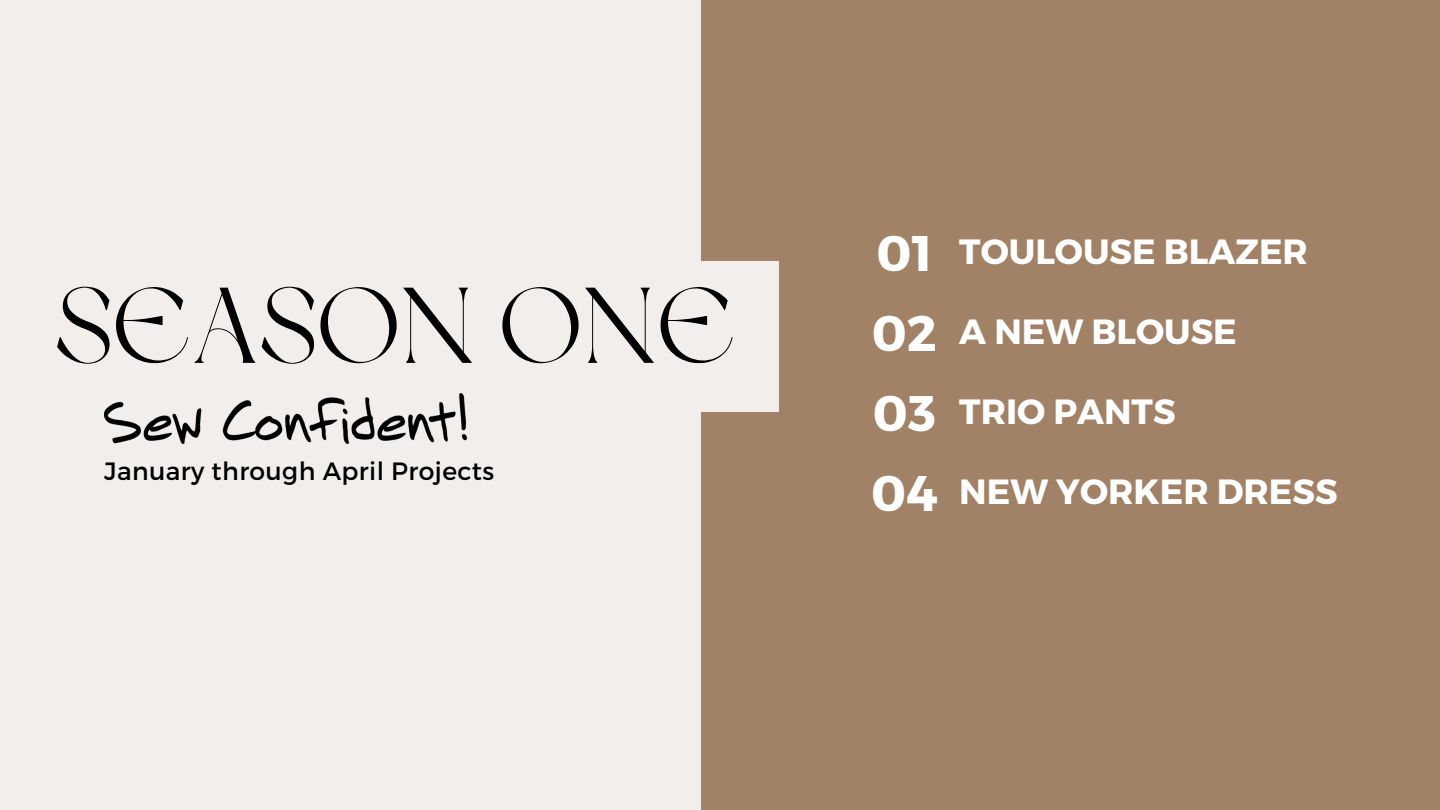
<style>
.page{position:relative;width:1440px;height:810px;background:#f1eeeb}
.page>*{position:absolute;margin:0;border:0;box-sizing:border-box;transform-origin:0 0}
.t1{font:107.2px "Dream Avenue";color:#000}
.t2{font:700 50px "Montserrat";color:#fff}
.t3{font:700 35px "Montserrat";color:#fff}
.t4{font:25px "Montserrat";letter-spacing:.015em;color:#000}
</style>
<div class="page">
<div style="left:702px;top:0;width:738px;height:810px;background:#a28267"></div>
<div style="left:11px;top:261px;width:768px;height:150px;background:#f1eeeb"></div>
<img style="left:104px;top:393px;width:362px;height:51px">
<p class="t1" style="left:54px;top:282px;width:683px">SEASON ONE</p>
<p class="t4" style="left:104px;top:455px;width:392px">January through April Projects</p>
<p class="t2" style="left:877px;top:221px;width:57px">01</p>
<p class="t3" style="left:959px;top:229px;width:350px">TOULOUSE BLAZER</p>
<h2 class="t2" style="left:872px;top:301px;width:67px">02</h2>
<h2 class="t3" style="left:959px;top:309px;width:279px">A NEW BLOUSE</h2>
<h2 class="t2" style="left:873px;top:381px;width:65px">03</h2>
<h2 class="t3" style="left:959px;top:389px;width:218px">TRIO PANTS</h2>
<h1 class="t2" style="left:871px;top:460px;width:68px">04</h1>
<p class="t3" style="left:959px;top:469px;width:380px">NEW YORKER DRESS</p>
</div>
